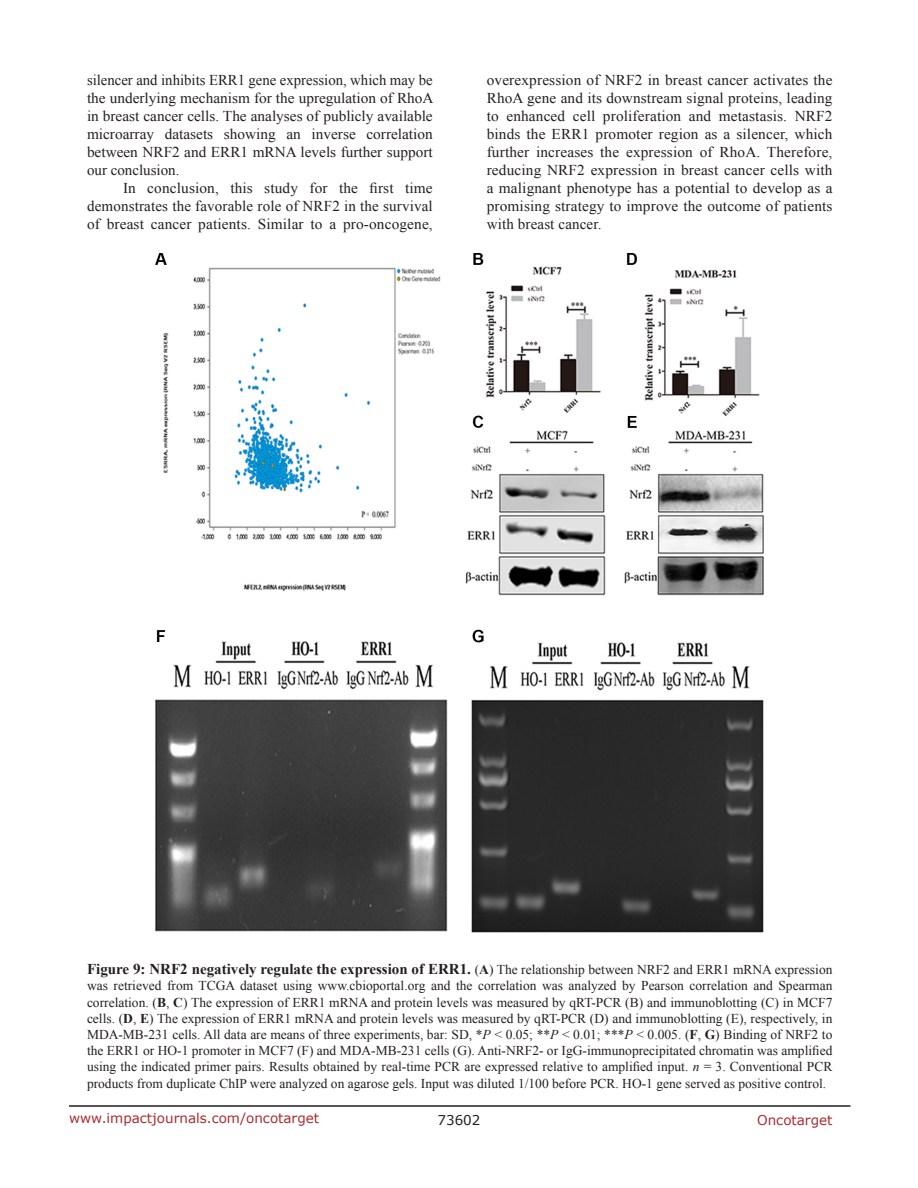
<style>
.page{position:relative;width:918px;height:1188px;background:#fff}
.page>*{position:absolute;margin:0;border:0;box-sizing:border-box;transform-origin:0 0}
.BodyText{font:15px/18px "Times New Roman";letter-spacing:.01em;color:#231f20;text-align:justify}
.FigureText{font:700 15px "Times New Roman";color:#231f20}
.FigureText-2{font:13.5px/16.2px "Times New Roman";color:#231f20;text-align:justify}
.t1{font:13.5px "Verdana";color:#ac2b31}
.t2{font:13.5px "Verdana";color:#231f20}
.s1{font-weight:400;font-size:13.5px}
.s2{font-size:13.5px}
.s3{font-weight:700}
.s4{font-style:italic}
</style>
<div class="page">
<hr style="left:69px;top:1105px;width:781px;height:2px;background:#231f20">
<img style="left:156px;top:253px;width:608px;height:679px">
<p class="BodyText" style="left:87px;top:71px;width:348px">silencer and inhibits ERR1 gene expression, which may be the underlying mechanism for the upregulation of RhoA in breast cancer cells. The analyses of publicly available microarray datasets showing an inverse correlation between NRF2 and ERR1 mRNA levels further support our conclusion.</p>
<p class="BodyText" style="left:87px;top:179px;width:347px;text-indent:36px">In conclusion, this study for the first time demonstrates the favorable role of NRF2 in the survival of breast cancer patients. Similar to a pro-oncogene,</p>
<p class="BodyText" style="left:487px;top:71px;width:347px">overexpression of NRF2 in breast cancer activates the RhoA gene and its downstream signal proteins, leading to enhanced cell proliferation and metastasis. NRF2 binds the ERR1 promoter region as a silencer, which further increases the expression of RhoA. Therefore, reducing NRF2 expression in breast cancer cells with a malignant phenotype has a potential to develop as a promising strategy to improve the outcome of patients with breast cancer.</p>
<p class="FigureText" style="left:87px;top:959px;width:747px">Figure 9: NRF2 negatively regulate the expression of ERR1. <span class="s1">(</span><span class="s2">A</span><span class="s1">) The relationship between NRF2 and ERR1 mRNA expression</span></p>
<p class="FigureText-2" style="left:87px;top:977px;width:747px">was retrieved from TCGA dataset using www.cbioportal.org and the correlation was analyzed by Pearson correlation and Spearman correlation. (<span class="s3">B</span>, <span class="s3">C</span>) The expression of ERR1 mRNA and protein levels was measured by qRT-PCR (B) and immunoblotting (C) in MCF7 cells. (<span class="s3">D</span>, <span class="s3">E</span>) The expression of ERR1 mRNA and protein levels was measured by qRT-PCR (D) and immunoblotting (E), respectively, in MDA-MB-231 cells. All data are means of three experiments, bar: SD, *<span class="s4">P</span> &lt; 0.05; **<span class="s4">P</span> &lt; 0.01; ***<span class="s4">P</span> &lt; 0.005. (<span class="s3">F</span>, <span class="s3">G</span>) Binding of NRF2 to the ERR1 or HO-1 promoter in MCF7 (F) and MDA-MB-231 cells (G). Anti-NRF2- or IgG-immunoprecipitated chromatin was amplified using the indicated primer pairs. Results obtained by real-time PCR are expressed relative to amplified input. <span class="s4">n</span> = 3. Conventional PCR products from duplicate ChIP were analyzed on agarose gels. Input was diluted 1/100 before PCR. HO-1 gene served as positive control.</p>
<p class="t1" style="left:69px;top:1109px;width:252px">www.impactjournals.com/oncotarget</p>
<p class="t2" style="left:438px;top:1111px;width:44px">73602</p>
<p class="t1" style="left:757px;top:1111px;width:77px">Oncotarget</p>
</div>
